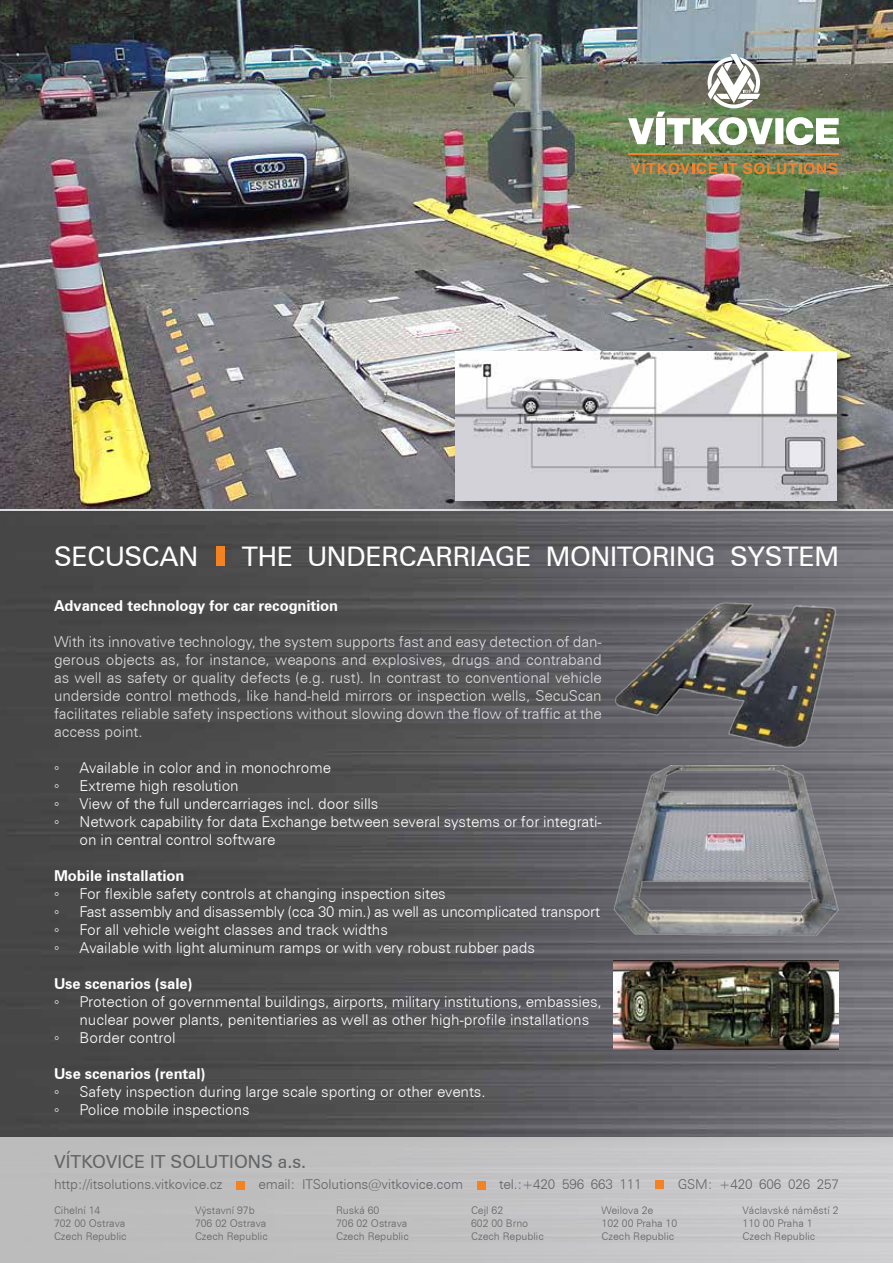
<style>
.page{position:relative;width:893px;height:1263px;background:#fff}
.page>*{position:absolute;margin:0;border:0;box-sizing:border-box;transform-origin:0 0}
.t1{font:27px "Zurich CE";letter-spacing:-.01em;color:#fff}
.t2{font:18px "Zurich CE";color:#636466}
.t3{font:300 15px/18px "Zurich CE";letter-spacing:-.005em;color:#fff}
.t4{font:300 15px/18px "Zurich CE";letter-spacing:-.005em;color:#dcddde;text-align:justify}
.t5{font:700 15px "Zurich CE";letter-spacing:-.005em;color:#fff}
.t6{font:15px "Arial Narrow";color:#fff}
.t7{font:300 13.5px "Zurich CE";letter-spacing:-.01em;color:#636466}
.t8{font:300 10.5px "Zurich CE";color:#636466}
</style>
<div class="page">
<img style="left:0;top:510px;width:893px;height:627px">
<div style="left:216px;top:546px;width:8px;height:20px;background:#f58220"></div>
<div style="left:0;top:1137px;width:893px;height:126px;background:linear-gradient(to right,#b9b9b9,#ccccce)"></div>
<img style="left:0;top:0;width:893px;height:509px">
<div style="left:236px;top:1181px;width:9px;height:9px;background:#f58220"></div>
<div style="left:477px;top:1181px;width:9px;height:9px;background:#f58220"></div>
<div style="left:655px;top:1180px;width:9px;height:9px;background:#f58220"></div>
<hr style="left:0;top:509px;width:893px;height:1px;background:#dcddde">
<svg style="left:631px;top:160px;width:86px;height:14px"></svg>
<svg style="left:724px;top:163px;width:13px;height:11px"></svg>
<svg style="left:743px;top:163px;width:94px;height:11px"></svg>
<img style="left:628px;top:54px;width:211px;height:91px">
<hr style="left:629px;top:153px;width:210px;height:1px;background:#f5822b">
<img style="left:614px;top:600px;width:225px;height:148px">
<div style="left:452px;top:349px;width:400px;height:167px;background:#000;opacity:.38"></div>
<img style="left:455px;top:352px;width:382px;height:148px">
<img style="left:614px;top:766px;width:225px;height:172px">
<img style="left:613px;top:960px;width:225px;height:89px">
<h1 class="t1" style="left:54px;top:540px;width:146px">SECUSCAN</h1>
<h1 class="t1" style="left:242px;top:540px;width:599px">THE UNDERCARRIAGE MONITORING SYSTEM</h1>
<p class="t5" style="left:54px;top:596px;width:286px">Advanced technology for car recognition</p>
<p class="t4" style="left:54px;top:632px;width:549px">With its innovative technology, the system supports fast and easy detection of dan&shy;gerous objects as, for instance, weapons and explosives, drugs and contraband as well as safety or quality defects (e.g. rust). In contrast to conventional vehicle underside control methods, like hand-held mirrors or inspection wells, SecuScan facilitates reliable safety inspections without slowing down the flow of traffic at the access point.</p>
<p class="t6" style="left:54px;top:757px;width:7px">◦</p>
<p class="t3" style="left:80px;top:758px;width:253px">Available in color and in monochrome</p>
<p class="t6" style="left:54px;top:775px;width:7px">◦</p>
<p class="t3" style="left:80px;top:776px;width:161px">Extreme high resolution</p>
<p class="t6" style="left:54px;top:793px;width:7px">◦</p>
<p class="t3" style="left:80px;top:794px;width:300px">View of the full undercarriages incl. door sills</p>
<p class="t6" style="left:54px;top:811px;width:7px">◦</p>
<p class="t3" style="left:80px;top:812px;width:524px">Network capability for data Exchange between several systems or for integrati&shy;on in central control software</p>
<p class="t5" style="left:54px;top:866px;width:132px">Mobile installation</p>
<p class="t6" style="left:54px;top:883px;width:7px">◦</p>
<p class="t3" style="left:80px;top:884px;width:368px">For flexible safety controls at changing inspection sites</p>
<p class="t6" style="left:54px;top:901px;width:7px">◦</p>
<p class="t3" style="left:80px;top:902px;width:522px">Fast assembly and disassembly (cca 30 min.) as well as uncomplicated transport</p>
<p class="t6" style="left:54px;top:919px;width:7px">◦</p>
<p class="t3" style="left:80px;top:920px;width:310px">For all vehicle weight classes and track widths</p>
<p class="t6" style="left:54px;top:937px;width:7px">◦</p>
<p class="t3" style="left:80px;top:938px;width:457px">Available with light aluminum ramps or with very robust rubber pads</p>
<p class="t5" style="left:54px;top:974px;width:140px">Use scenarios (sale)</p>
<p class="t6" style="left:54px;top:991px;width:7px">◦</p>
<p class="t3" style="left:80px;top:992px;width:524px">Protection of governmental buildings, airports, military institutions, embassies, nuclear power plants, penitentiaries as well as other high-profile installations</p>
<p class="t6" style="left:54px;top:1027px;width:7px">◦</p>
<p class="t3" style="left:80px;top:1028px;width:97px">Border control</p>
<p class="t5" style="left:54px;top:1064px;width:153px">Use scenarios (rental)</p>
<p class="t6" style="left:54px;top:1081px;width:7px">◦</p>
<p class="t3" style="left:80px;top:1082px;width:407px">Safety inspection during large scale sporting or other events.</p>
<p class="t6" style="left:54px;top:1099px;width:7px">◦</p>
<p class="t3" style="left:80px;top:1100px;width:171px">Police mobile inspections</p>
<p class="t2" style="left:54px;top:1151px;width:254px">VÍTKOVICE IT SOLUTIONS a.s.</p>
<p class="t7" style="left:54px;top:1176px;width:170px">http://itsolutions.vitkovice.cz</p>
<p class="t7" style="left:259px;top:1176px;width:206px">email: ITSolutions@vitkovice.com</p>
<p class="t7" style="left:499px;top:1176px;width:144px">tel.:+420 596 663 111</p>
<p class="t7" style="left:678px;top:1176px;width:163px">GSM: +420 606 026 257</p>
<p class="t8" style="left:54px;top:1204px;width:48px">Cihelní 14</p>
<p class="t8" style="left:195px;top:1204px;width:61px">Výstavní 97b</p>
<p class="t8" style="left:336px;top:1204px;width:45px">Ruská 60</p>
<p class="t8" style="left:471px;top:1204px;width:34px">Cejl 62</p>
<p class="t8" style="left:602px;top:1204px;width:53px">Weilova 2e</p>
<p class="t8" style="left:743px;top:1204px;width:97px">Václavské náměstí 2</p>
<p class="t8" style="left:54px;top:1217px;width:73px">702 00 Ostrava</p>
<p class="t8" style="left:195px;top:1217px;width:73px">706 02 Ostrava</p>
<p class="t8" style="left:336px;top:1217px;width:73px">706 02 Ostrava</p>
<p class="t8" style="left:471px;top:1217px;width:59px">602 00 Brno</p>
<p class="t8" style="left:602px;top:1217px;width:77px">102 00 Praha 10</p>
<p class="t8" style="left:743px;top:1217px;width:71px">110 00 Praha 1</p>
<p class="t8" style="left:54px;top:1229px;width:74px">Czech Republic</p>
<p class="t8" style="left:195px;top:1229px;width:74px">Czech Republic</p>
<p class="t8" style="left:336px;top:1229px;width:74px">Czech Republic</p>
<p class="t8" style="left:471px;top:1229px;width:74px">Czech Republic</p>
<p class="t8" style="left:602px;top:1229px;width:74px">Czech Republic</p>
<p class="t8" style="left:743px;top:1229px;width:74px">Czech Republic</p>
</div>
